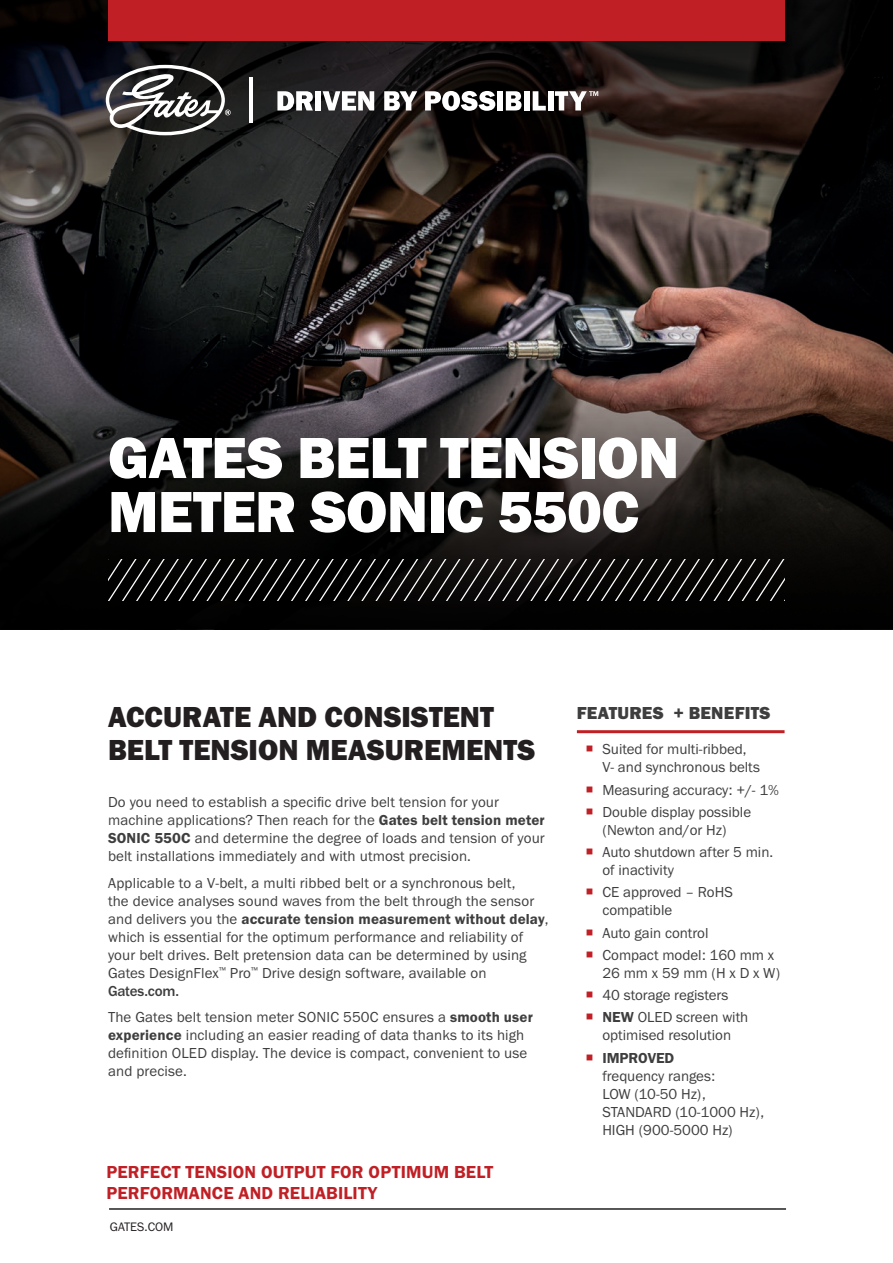
<style>
.page{position:relative;width:893px;height:1263px;background:#fff}
.page>*{position:absolute;margin:0;border:0;box-sizing:border-box;transform-origin:0 0}
.t1{font:60px/54px "Franklin Gothic URW Hea";letter-spacing:-.01em;color:#fff}
.t2{font:30px/33px "Franklin Gothic URW Hea";color:#231f20}
.t3{font:18px/21px "Franklin Gothic URW Dem";letter-spacing:.01em;color:#c02025}
.t4{font:18px "Franklin Gothic URW Hea";letter-spacing:.01em;color:#3e3e3f}
.t5{font:15px/18px "Franklin Gothic URW Boo";letter-spacing:.005em;color:#3e3e3f}
.t6{font:15px "Franklin Gothic URW Dem";letter-spacing:.01em;color:#3e3e3f}
.t7{font:500 15px "Franklin Gothic URW";letter-spacing:-.01em;color:#3e3e3f}
.t8{font:12.75px "Franklin Gothic URW Boo";color:#231f20}
.s1{font-family:"Franklin Gothic URW Dem"}
.s2{font-family:"Franklin Gothic URW Boo"}
</style>
<div class="page">
<img style="left:0;top:269px;width:893px;height:70px">
<hr style="left:109px;top:1208px;width:677px;height:2px;background:#231f20">
<svg style="left:0;top:0;width:893px;height:269px;background:#241f1e"></svg>
<svg style="left:0;top:339px;width:893px;height:290px;background:#241e1c"></svg>
<svg style="left:108px;top:560px;width:677px;height:40px;background:#21201f"></svg>
<hr style="left:577px;top:730px;width:207px;height:3px;background:#c02025">
<div style="left:108px;top:0;width:677px;height:40px;background:#c02025"></div>
<hr style="left:250px;top:77px;width:3px;height:46px;background:#fff">
<svg style="left:277px;top:91px;width:36px;height:19px"></svg>
<div style="left:315px;top:91px;width:6px;height:19px;background:#fff"></div>
<svg style="left:323px;top:91px;width:51px;height:19px"></svg>
<svg style="left:384px;top:91px;width:33px;height:19px"></svg>
<svg style="left:425px;top:91px;width:70px;height:20px"></svg>
<div style="left:497px;top:91px;width:6px;height:19px;background:#fff"></div>
<svg style="left:506px;top:91px;width:15px;height:19px"></svg>
<div style="left:524px;top:91px;width:6px;height:19px;background:#fff"></div>
<svg style="left:533px;top:91px;width:13px;height:19px"></svg>
<div style="left:548px;top:91px;width:5px;height:19px;background:#fff"></div>
<svg style="left:555px;top:91px;width:43px;height:19px"></svg>
<svg style="left:106px;top:65px;width:125px;height:70px"></svg>
<h1 class="t1" style="left:108px;top:429px;width:573px">GATES BELT TENSION<br>METER SONIC 550C</h1>
<h2 class="t2" style="left:108px;top:699px;width:429px">ACCURATE AND CONSISTENT<br>BELT TENSION MEASUREMENTS</h2>
<p class="t5" style="left:108px;top:793px;width:438px">Do you need to establish a specific drive belt tension for your machine applications? Then reach for the <span class="s1">Gates belt tension meter SONIC 550C</span> and determine the degree of loads and tension of your belt installations immediately and with utmost precision.</p>
<p class="t5" style="left:108px;top:873px;width:428px">Applicable to a V-belt, a multi ribbed belt or a synchronous belt, the device analyses sound waves from the belt through the sensor</p>
<p class="t6" style="left:108px;top:909px;width:442px"><span class="s2">and delivers you the</span> accurate tension measurement without delay<span class="s2">,</span></p>
<p class="t5" style="left:108px;top:927px;width:420px">which is essential for the optimum performance and reliability of your belt drives. Belt pretension data can be determined by using<br>Gates DesignFlex<sup>™</sup> Pro<sup>™</sup> Drive design software, available on</p>
<p class="t7" style="left:108px;top:981px;width:72px">Gates.com.</p>
<p class="t5" style="left:108px;top:1008px;width:426px">The Gates belt tension meter SONIC 550C ensures a <span class="s1">smooth user experience</span> including an easier reading of data thanks to its high definition OLED display. The device is compact, convenient to use and precise.</p>
<p class="t3" style="left:107px;top:1161px;width:388px">PERFECT TENSION OUTPUT FOR OPTIMUM BELT<br>PERFORMANCE AND RELIABILITY</p>
<p class="t8" style="left:110px;top:1219px;width:65px">GATES.COM</p>
<p class="t4" style="left:577px;top:702px;width:195px">FEATURES + BENEFITS</p>
<p class="t5" style="left:602px;top:740px;width:159px">Suited for multi-ribbed,<br>V- and synchronous belts</p>
<p class="t5" style="left:602px;top:778px;width:178px;line-height:22.2px">Measuring accuracy: +/- 1%<br>Double display possible</p>
<p class="t5" style="left:602px;top:818px;width:172px;line-height:22.2px">(Newton and/or Hz)<br>Auto shutdown after 5 min.</p>
<p class="t5" style="left:602px;top:859px;width:132px;line-height:22.2px">of inactivity<br>CE approved – RoHS</p>
<p class="t5" style="left:602px;top:899px;width:173px;line-height:22.2px">compatible<br>Auto gain control<br>Compact model: 160 mm x</p>
<p class="t5" style="left:602px;top:961px;width:179px;line-height:22.2px">26 mm x 59 mm (H x D x W)<br>40 storage registers<br><span class="s1">NEW</span> OLED screen with</p>
<p class="t5" style="left:602px;top:1026px;width:130px">optimised resolution</p>
<p class="t6" style="left:602px;top:1048px;width:73px">IMPROVED</p>
<p class="t5" style="left:602px;top:1066px;width:163px">frequency ranges:<br>LOW (10-50 Hz),<br>STANDARD (10-1000 Hz),<br>HIGH (900-5000 Hz)</p>
</div>
